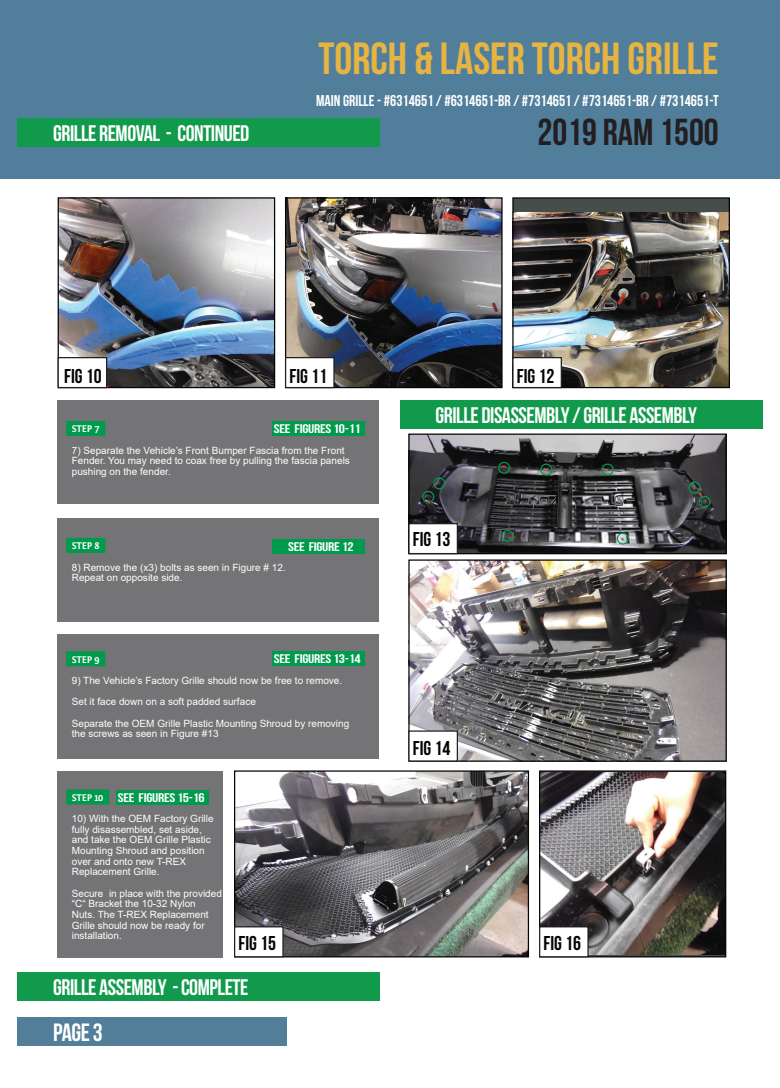
<style>
.page{position:relative;width:780px;height:1088px;background:#fff}
.page>*{position:absolute;margin:0;border:0;box-sizing:border-box;transform-origin:0 0}
.t1{font:45px "Bebas Neue";color:#e6b443}
.t2{font:37.5px "Bebas Neue";color:#231f20}
.t3{font:25px "Bebas Neue";color:#fff}
.t4{font:22.5px "Bebas Neue";letter-spacing:-.02em;color:#fff}
.t5{font:20px "Bebas Neue";color:#040503}
.t6{font:15.62px "Bebas Neue";color:#fff}
.t7{font:12.5px "Bebas Neue";letter-spacing:-.02em;color:#fff;scale:1.25 1}
.t8{font:10px/10.6px "Arial";color:#fff}
.t9{font:700 10px "Fontin Sans";letter-spacing:-.02em;color:#fff}
</style>
<div class="page">
<div style="left:0;top:0;width:780px;height:178px;background:#517e9b"></div>
<div style="left:18px;top:1017px;width:269px;height:28px;background:#537e9a"></div>
<div style="left:400px;top:400px;width:362px;height:28px;background:#119a4b"></div>
<div style="left:58px;top:400px;width:321px;height:104px;background:#747375"></div>
<div style="left:58px;top:519px;width:321px;height:103px;background:#747375"></div>
<div style="left:58px;top:634px;width:321px;height:125px;background:#747375"></div>
<div style="left:58px;top:770px;width:165px;height:187px;background:#747375"></div>
<div style="left:66px;top:421px;width:39px;height:15px;background:#009a4d"></div>
<div style="left:66px;top:538px;width:39px;height:15px;background:#009a4d"></div>
<div style="left:66px;top:651px;width:39px;height:15px;background:#009a4d"></div>
<div style="left:66px;top:789px;width:43px;height:15px;background:#009a4d"></div>
<img style="left:410px;top:435px;width:314px;height:117px">
<div style="left:408px;top:433px;width:318px;height:121px;border:1px solid #040503"></div>
<img style="left:410px;top:561px;width:314px;height:199px">
<div style="left:408px;top:559px;width:318px;height:203px;border:1px solid #040503"></div>
<img style="left:236px;top:772px;width:291px;height:183px">
<div style="left:234px;top:770px;width:295px;height:187px;border:1px solid #040503"></div>
<img style="left:541px;top:772px;width:183px;height:182px">
<div style="left:539px;top:770px;width:187px;height:187px;border:1px solid #040503"></div>
<div style="left:409px;top:524px;width:48px;height:29px;background:#fff"></div>
<div style="left:408px;top:523px;width:50px;height:31px;border:1px solid #231f20"></div>
<div style="left:409px;top:731px;width:48px;height:30px;background:#fff"></div>
<div style="left:408px;top:730px;width:50px;height:32px;border:1px solid #231f20"></div>
<div style="left:234px;top:927px;width:49px;height:30px;background:#fff"></div>
<div style="left:234px;top:926px;width:49px;height:31px;border:1px solid #231f20"></div>
<div style="left:539px;top:927px;width:49px;height:30px;background:#fff"></div>
<div style="left:539px;top:926px;width:49px;height:31px;border:1px solid #231f20"></div>
<div style="left:272px;top:421px;width:93px;height:15px;background:#009a4d"></div>
<div style="left:272px;top:651px;width:93px;height:15px;background:#009a4d"></div>
<div style="left:116px;top:790px;width:93px;height:15px;background:#009a4d"></div>
<div style="left:18px;top:972px;width:362px;height:29px;background:#119a4c"></div>
<img style="left:60px;top:199px;width:213px;height:187px">
<div style="left:58px;top:197px;width:217px;height:191px;border:1px solid #040503"></div>
<img style="left:287px;top:199px;width:213px;height:187px">
<div style="left:285px;top:197px;width:217px;height:191px;border:1px solid #040503"></div>
<div style="left:513px;top:198px;width:216px;height:190px;background:#474e4a"></div>
<img style="left:514px;top:213px;width:213px;height:173px">
<div style="left:512px;top:197px;width:217px;height:191px;border:1px solid #040503"></div>
<div style="left:58px;top:358px;width:49px;height:30px;background:#fff"></div>
<div style="left:58px;top:357px;width:49px;height:31px;border:1px solid #231f20"></div>
<div style="left:285px;top:358px;width:49px;height:30px;background:#fff"></div>
<div style="left:285px;top:357px;width:49px;height:31px;border:1px solid #231f20"></div>
<div style="left:513px;top:358px;width:48px;height:30px;background:#fff"></div>
<div style="left:512px;top:357px;width:50px;height:31px;border:1px solid #231f20"></div>
<div style="left:18px;top:118px;width:362px;height:28px;background:#119a4c"></div>
<div style="left:272px;top:539px;width:93px;height:15px;background:#009a4d"></div>
<div style="left:501px;top:530px;width:12px;height:12px;border:1px solid #009a4d;border-radius:50%"></div>
<div style="left:616px;top:532px;width:13px;height:13px;border:1px solid #009a4d;border-radius:50%"></div>
<div style="left:698px;top:496px;width:12px;height:12px;border:1px solid #009a4d;border-radius:50%"></div>
<div style="left:688px;top:481px;width:12px;height:13px;border:1px solid #009a4d;border-radius:50%"></div>
<div style="left:601px;top:463px;width:12px;height:13px;border:1px solid #009a4d;border-radius:50%"></div>
<div style="left:540px;top:463px;width:12px;height:13px;border:1px solid #009a4d;border-radius:50%"></div>
<div style="left:498px;top:462px;width:12px;height:12px;border:1px solid #009a4d;border-radius:50%"></div>
<div style="left:433px;top:477px;width:12px;height:12px;border:1px solid #009a4d;border-radius:50%"></div>
<div style="left:422px;top:491px;width:12px;height:12px;border:1px solid #009a4d;border-radius:50%"></div>
<h3 class="t4" style="left:53px;top:120px;width:198px">GRILLE REMOVAL - CONTINUED</h3>
<h1 class="t1" style="left:318px;top:34px;width:401px">TORCH &amp; LASER TORCH GRILLE</h1>
<h3 class="t6" style="left:316px;top:92px;width:404px">MAIN GRILLE - #6314651 / #6314651-BR / #7314651 / #7314651-BR / #7314651-T</h3>
<h2 class="t2" style="left:537px;top:112px;width:183px">2019 RAM 1500</h2>
<h3 class="t5" style="left:64px;top:365px;width:39px">FIG 10</h3>
<h3 class="t5" style="left:289px;top:365px;width:39px">FIG 11</h3>
<h3 class="t5" style="left:517px;top:365px;width:39px">FIG 12</h3>
<p class="t7" style="left:274px;top:422px;width:71px">SEE FIGURES 10-11</p>
<p class="t9" style="left:72px;top:423px;width:29px">STEP 7</p>
<p class="t8" style="left:72px;top:445px;width:279px">7) Separate the Vehicle’s Front Bumper Fascia from the Front<br>Fender. You may need to coax free by pulling the fascia panels pushing on the fender.</p>
<p class="t7" style="left:288px;top:540px;width:54px">SEE FIGURE 12</p>
<p class="t9" style="left:72px;top:540px;width:29px">STEP 8</p>
<p class="t8" style="left:72px;top:562px;width:215px">8) Remove the (x3) bolts as seen in Figure # 12.<br>Repeat on opposite side.</p>
<p class="t7" style="left:274px;top:652px;width:71px">SEE FIGURES 13-14</p>
<p class="t9" style="left:72px;top:654px;width:29px">STEP 9</p>
<p class="t8" style="left:72px;top:670px;width:279px;line-height:21.2px">9) The Vehicle’s Factory Grille should now be free to remove.<br>Set it face down on a soft padded surface<br>Separate the OEM Grille Plastic Mounting Shroud by removing</p>
<p class="t8" style="left:72px;top:728px;width:148px">the screws as seen in Figure #13</p>
<h3 class="t4" style="left:435px;top:402px;width:263px">GRILLE DISASSEMBLY / GRILLE ASSEMBLY</h3>
<h3 class="t5" style="left:413px;top:528px;width:39px">FIG 13</h3>
<h3 class="t5" style="left:413px;top:737px;width:39px">FIG 14</h3>
<p class="t7" style="left:118px;top:791px;width:71px">SEE FIGURES 15-16</p>
<p class="t9" style="left:72px;top:792px;width:33px">STEP 10</p>
<p class="t8" style="left:72px;top:813px;width:143px">10) With the OEM Factory Grille fully disassembled, set aside, and take the OEM Grille Plastic<br>Mounting Shroud and position over and onto new T-REX<br>Replacement Grille.</p>
<p class="t8" style="left:72px;top:888px;width:152px">Secure in place with the provided “C“ Bracket the 10-32 Nylon<br>Nuts. The T-REX Replacement<br>Grille should now be ready for installation.</p>
<h3 class="t5" style="left:238px;top:932px;width:39px">FIG 15</h3>
<h3 class="t5" style="left:543px;top:932px;width:39px">FIG 16</h3>
<h3 class="t4" style="left:53px;top:975px;width:197px">GRILLE ASSEMBLY - COMPLETE</h3>
<h3 class="t3" style="left:53px;top:1018px;width:51px">PAGE 3</h3>
</div>
